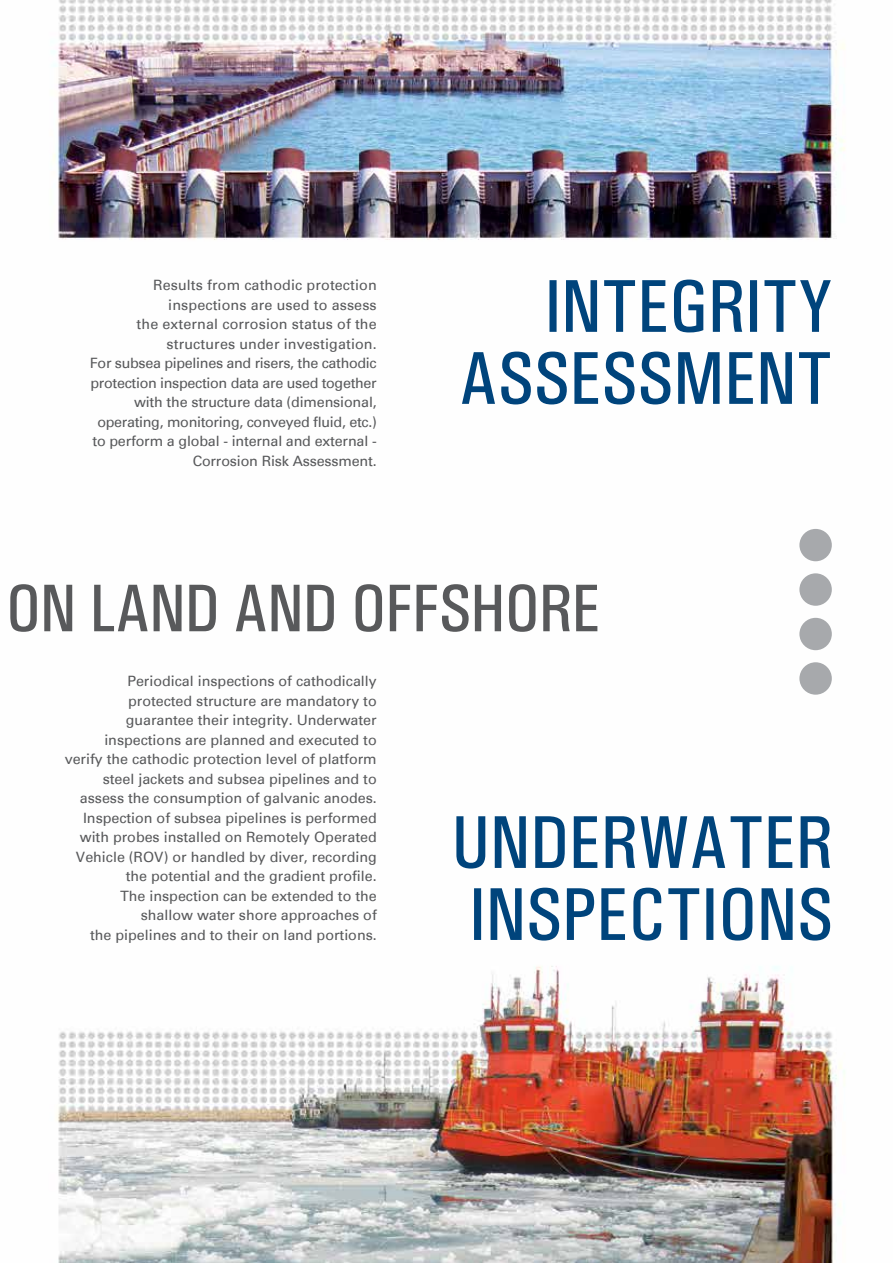
<style>
.page{position:relative;width:893px;height:1263px;background:#fff}
.page>*{position:absolute;margin:0;border:0;box-sizing:border-box;transform-origin:0 0}
.t1{font:500 condensed 75px/72px "Univers";color:#00447c;text-align:right}
.t2{font:500 condensed 67.5px "Univers";letter-spacing:-.01em;color:#58595b}
.t3{font:14.25px/19.5px "Univers";color:#58595b;text-align:right}
</style>
<div class="page">
<img style="left:52px;top:0;width:793px;height:1263px">
<div style="left:799px;top:529px;width:33px;height:32px;background:#a7a9ac;border-radius:50%"></div>
<div style="left:799px;top:573px;width:33px;height:33px;background:#a7a9ac;border-radius:50%"></div>
<div style="left:799px;top:618px;width:33px;height:32px;background:#a7a9ac;border-radius:50%"></div>
<div style="left:799px;top:662px;width:33px;height:33px;background:#a7a9ac;border-radius:50%"></div>
<p class="t3" style="left:90px;top:276px;width:288px">Results from cathodic protection inspections are used to assess<br>the external corrosion status of the structures under investigation.<br>For subsea pipelines and risers, the cathodic protection inspection data are used together with the structure data (dimensional, operating, monitoring, conveyed fluid, etc.) to perform a global - internal and external - Corrosion Risk Assessment.</p>
<h1 class="t1" style="left:459px;top:270px;width:375px">INTEGRITY<br>ASSESSMENT</h1>
<h2 class="t2" style="left:6px;top:569px;width:596px">ON LAND AND OFFSHORE</h2>
<p class="t3" style="left:65px;top:672px;width:313px">Periodical inspections of cathodically protected structure are mandatory to guarantee their integrity. Underwater inspections are planned and executed to verify the cathodic protection level of platform steel jackets and subsea pipelines and to assess the consumption of galvanic anodes.<br>Inspection of subsea pipelines is performed with probes installed on Remotely Operated Vehicle (ROV) or handled by diver, recording the potential and the gradient profile.<br>The inspection can be extended to the shallow water shore approaches of<br>the pipelines and to their on land portions.</p>
<h1 class="t1" style="left:451px;top:806px;width:383px;text-align:left">UNDERWATER<br>INSPECTIONS</h1>
</div>
